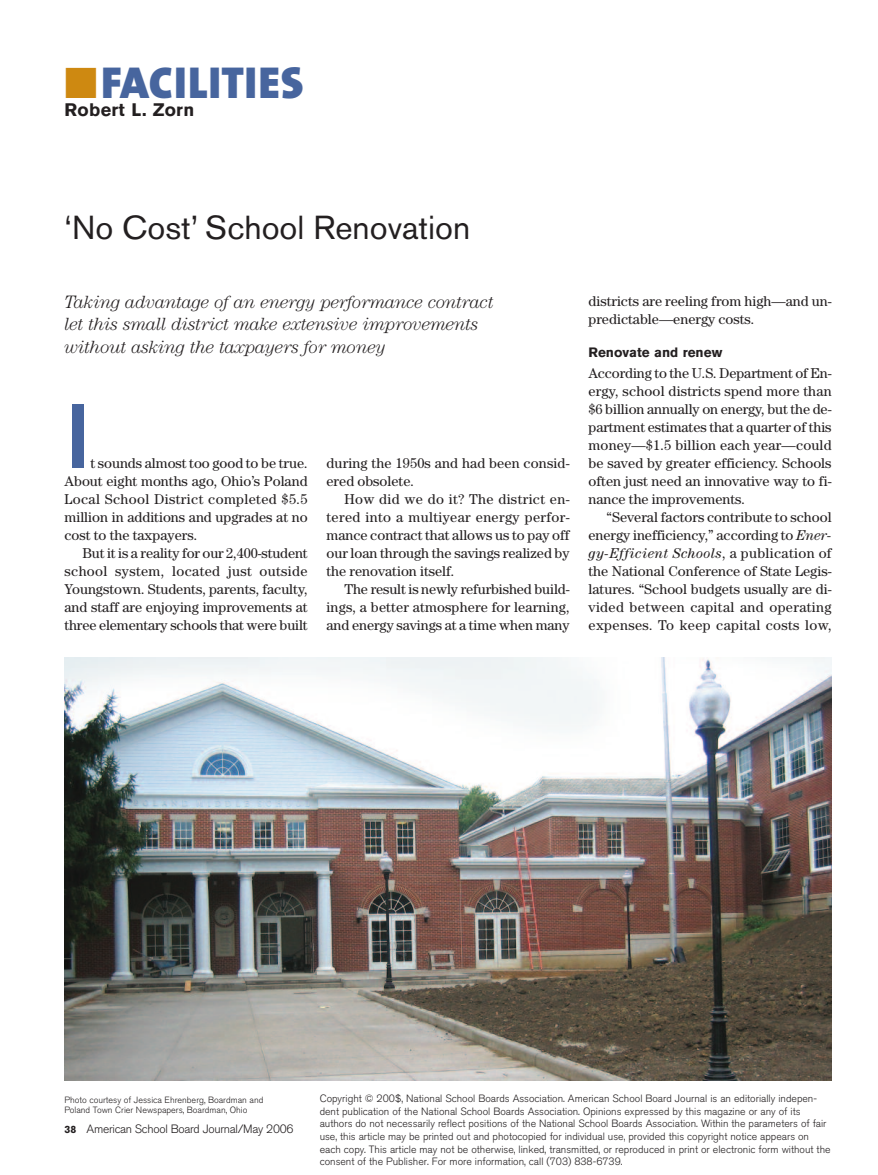
<style>
.page{position:relative;width:878px;height:1175px;background:#fff}
.page>*{position:absolute;margin:0;border:0;box-sizing:border-box;transform-origin:0 0}
.t1{font:500 90px "Akzidenz Grotesk BQ";color:#47659e}
.t2{font:900 45px "The Sans B9";letter-spacing:.015em;color:#47659e}
.t3{font:33px "Akzidenz Grotesk BQ";color:#231f20}
.t4{font:italic 300 18px/22.5px "Century";letter-spacing:-.015em;color:#231f20}
.t5{font:700 18px "Akzidenz Grotesk BQ";letter-spacing:.015em;color:#231f20}
.t6{font:14.25px/18px "Century";color:#231f20;text-align:justify}
.t7{font:700 13.5px "Akzidenz Grotesk BQ";color:#231f20}
.t8{font:300 12px "Akzidenz Grotesk BQ";letter-spacing:-.025em;color:#231f20}
.t9{font:300 10.5px/12.6px "Akzidenz Grotesk BQ";color:#231f20}
.t10{font:300 9px/10.8px "Akzidenz Grotesk BQ";color:#231f20}
.s1{color:#ce8911}
.s2{font-style:italic}
.s3{font-weight:700;font-size:10.5px}
</style>
<div class="page">
<img style="left:64px;top:657px;width:767px;height:423px">
<h2 class="t2" style="left:64px;top:58px;width:240px"><span class="s1">■</span>FACILITIES</h2>
<p class="t5" style="left:64px;top:104px;width:131px">Robert L. Zorn</p>
<h3 class="t3" style="left:64px;top:216px;width:407px">‘No Cost’ School Renovation</h3>
<p class="t4" style="left:64px;top:292px;width:430px">Taking advantage of an energy performance contract let this small district make extensive improvements without asking the taxpayers for money</p>
<h1 class="t1" style="left:64px;top:404px;width:28px">I</h1>
<p class="t6" style="left:64px;top:455px;width:245px;text-indent:26px">t sounds almost too good to be true.<br>About eight months ago, Ohio’s Poland Local School District completed $5.5 million in additions and upgrades at no cost to the taxpayers.</p>
<p class="t6" style="left:64px;top:545px;width:245px;text-indent:18px">But it is a reality for our 2,400-student school system, located just outside Youngstown. Students, parents, faculty, and staff are enjoying improvements at three elementary schools that were built</p>
<p class="t6" style="left:326px;top:455px;width:245px">during the 1950s and had been consid&shy;ered obsolete.</p>
<p class="t6" style="left:326px;top:491px;width:245px;text-indent:18px">How did we do it? The district en&shy;tered into a multiyear energy perfor&shy;mance contract that allows us to pay off our loan through the savings realized by the renovation itself.</p>
<p class="t6" style="left:326px;top:581px;width:245px;text-indent:18px">The result is newly refurbished build&shy;ings, a better atmosphere for learning, and energy savings at a time when many</p>
<p class="t6" style="left:588px;top:293px;width:245px">districts are reeling from high—and un&shy;predictable—energy costs.</p>
<p class="t7" style="left:588px;top:347px;width:135px">Renovate and renew</p>
<p class="t6" style="left:588px;top:365px;width:245px">According to the U.S. Department of En&shy;ergy, school districts spend more than $6 billion annually on energy, but the de&shy;partment estimates that a quarter of this money—$1.5 billion each year—could be saved by greater efficiency. Schools often just need an innovative way to fi&shy;nance the improvements.</p>
<p class="t6" style="left:588px;top:509px;width:245px;text-indent:18px">“Several factors contribute to school energy inefficiency,” according to <span class="s2">Ener&shy;gy-Efficient Schools</span>, a publication of the National Conference of State Legis&shy;latures. “School budgets usually are di&shy;vided between capital and operating expenses. To keep capital costs low,</p>
<p class="t10" style="left:64px;top:1095px;width:200px">Photo courtesy of Jessica Ehrenberg, Boardman and<br>Poland Town Crier Newspapers, Boardman, Ohio</p>
<p class="t8" style="left:64px;top:1124px;width:230px"><span class="s3">38</span> American School Board Journal/May 2006</p>
<p class="t9" style="left:320px;top:1093px;width:512px">Copyright © 200$, National School Boards Association. American School Board Journal is an editorially indepen&shy;dent publication of the National School Boards Association. Opinions expressed by this magazine or any of its authors do not necessarily reflect positions of the National School Boards Association. Within the parameters of fair use, this article may be printed out and photocopied for individual use, provided this copyright notice appears on each copy. This article may not be otherwise, linked, transmitted, or reproduced in print or electronic form without the consent of the Publisher. For more information, call (703) 838-6739.</p>
</div>
